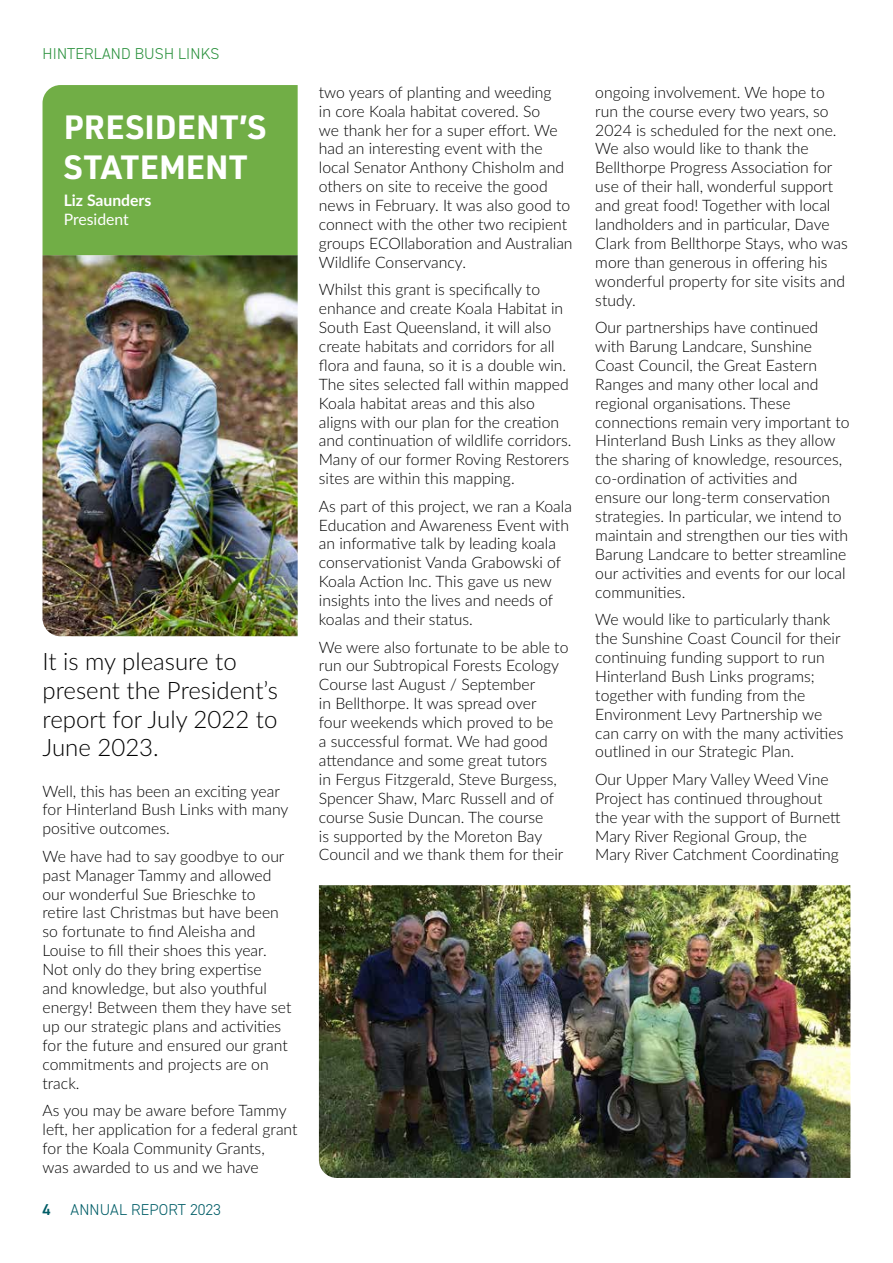
<style>
.page{position:relative;width:893px;height:1263px;background:#fff}
.page>*{position:absolute;margin:0;border:0;box-sizing:border-box;transform-origin:0 0}
.t1{font:700 33px/39.6px "URWDIN";color:#fff}
.t2{font:300 24px/28.8px "Lato";color:#000}
.t3{font:300 15.75px/18.9px "Lato";color:#000}
.t4{font:300 15.75px "DIN2014";letter-spacing:.01em;color:#28903b}
.t5{font:300 15.75px "DIN2014";letter-spacing:.01em;color:#005d67}
.t6{font:700 15.75px "Lato";color:#fff}
.t7{font:15.75px "Lato";color:#fff}
.t8{font:600 15.75px "DIN2014";color:#005d67}
</style>
<div class="page">
<img style="left:43px;top:255px;width:255px;height:381px">
<div style="left:43px;top:85px;width:255px;height:170px;background:#71ae46"></div>
<img style="left:319px;top:885px;width:531px;height:293px">
<p class="t4" style="left:43px;top:44px;width:178px">HINTERLAND BUSH LINKS</p>
<h1 class="t1" style="left:64px;top:106px;width:204px">PRESIDENT’S<br>STATEMENT</h1>
<p class="t6" style="left:64px;top:189px;width:89px">Liz Saunders</p>
<p class="t7" style="left:64px;top:208px;width:67px">President</p>
<h2 class="t2" style="left:43px;top:646px;width:237px">It is my pleasure to present the President’s report for July 2022 to<br>June 2023.</h2>
<p class="t3" style="left:43px;top:781px;width:247px">Well, this has been an exciting year for Hinterland Bush Links with many positive outcomes.</p>
<p class="t3" style="left:43px;top:846px;width:250px">We have had to say goodbye to our past Manager Tammy and allowed our wonderful Sue Brieschke to retire last Christmas but have been so fortunate to find Aleisha and<br>Louise to fill their shoes this year.<br>Not only do they bring expertise<br>and knowledge, but also youthful energy! Between them they have set up our strategic plans and activities for the future and ensured our grant commitments and projects are on track.</p>
<p class="t3" style="left:43px;top:1100px;width:257px">As you may be aware before Tammy left, her application for a federal grant for the Koala Community Grants,<br>was awarded to us and we have</p>
<p class="t8" style="left:43px;top:1199px;width:10px">4</p>
<p class="t5" style="left:71px;top:1200px;width:152px">ANNUAL REPORT 2023</p>
<p class="t3" style="left:319px;top:82px;width:255px">two years of planting and weeding<br>in core Koala habitat covered. So<br>we thank her for a super effort. We had an interesting event with the local Senator Anthony Chisholm and others on site to receive the good news in February. It was also good to connect with the other two recipient groups ECOllaboration and Australian Wildlife Conservancy.</p>
<p class="t3" style="left:319px;top:280px;width:254px">Whilst this grant is specifically to enhance and create Koala Habitat in South East Queensland, it will also create habitats and corridors for all flora and fauna, so it is a double win.<br>The sites selected fall within mapped Koala habitat areas and this also aligns with our plan for the creation and continuation of wildlife corridors.<br>Many of our former Roving Restorers sites are within this mapping.</p>
<p class="t3" style="left:319px;top:496px;width:255px">As part of this project, we ran a Koala Education and Awareness Event with an informative talk by leading koala conservationist Vanda Grabowski of Koala Action Inc. This gave us new insights into the lives and needs of koalas and their status.</p>
<p class="t3" style="left:319px;top:637px;width:251px">We were also fortunate to be able to run our Subtropical Forests Ecology Course last August / September<br>in Bellthorpe. It was spread over four weekends which proved to be<br>a successful format. We had good attendance and some great tutors<br>in Fergus Fitzgerald, Steve Burgess, Spencer Shaw, Marc Russell and of course Susie Duncan. The course<br>is supported by the Moreton Bay Council and we thank them for their</p>
<p class="t3" style="left:595px;top:82px;width:254px">ongoing involvement. We hope to run the course every two years, so<br>2024 is scheduled for the next one.<br>We also would like to thank the<br>Bellthorpe Progress Association for use of their hall, wonderful support and great food! Together with local landholders and in particular, Dave<br>Clark from Bellthorpe Stays, who was more than generous in offering his wonderful property for site visits and study.</p>
<p class="t3" style="left:595px;top:317px;width:256px">Our partnerships have continued with Barung Landcare, Sunshine Coast Council, the Great Eastern Ranges and many other local and regional organisations. These connections remain very important to Hinterland Bush Links as they allow the sharing of knowledge, resources, co-ordination of activities and<br>ensure our long-term conservation strategies. In particular, we intend to maintain and strengthen our ties with Barung Landcare to better streamline our activities and events for our local communities.</p>
<p class="t3" style="left:595px;top:609px;width:250px">We would like to particularly thank the Sunshine Coast Council for their continuing funding support to run Hinterland Bush Links programs; together with funding from the Environment Levy Partnership we can carry on with the many activities outlined in our Strategic Plan.</p>
<p class="t3" style="left:595px;top:769px;width:247px">Our Upper Mary Valley Weed Vine Project has continued throughout the year with the support of Burnett Mary River Regional Group, the Mary River Catchment Coordinating</p>
</div>
